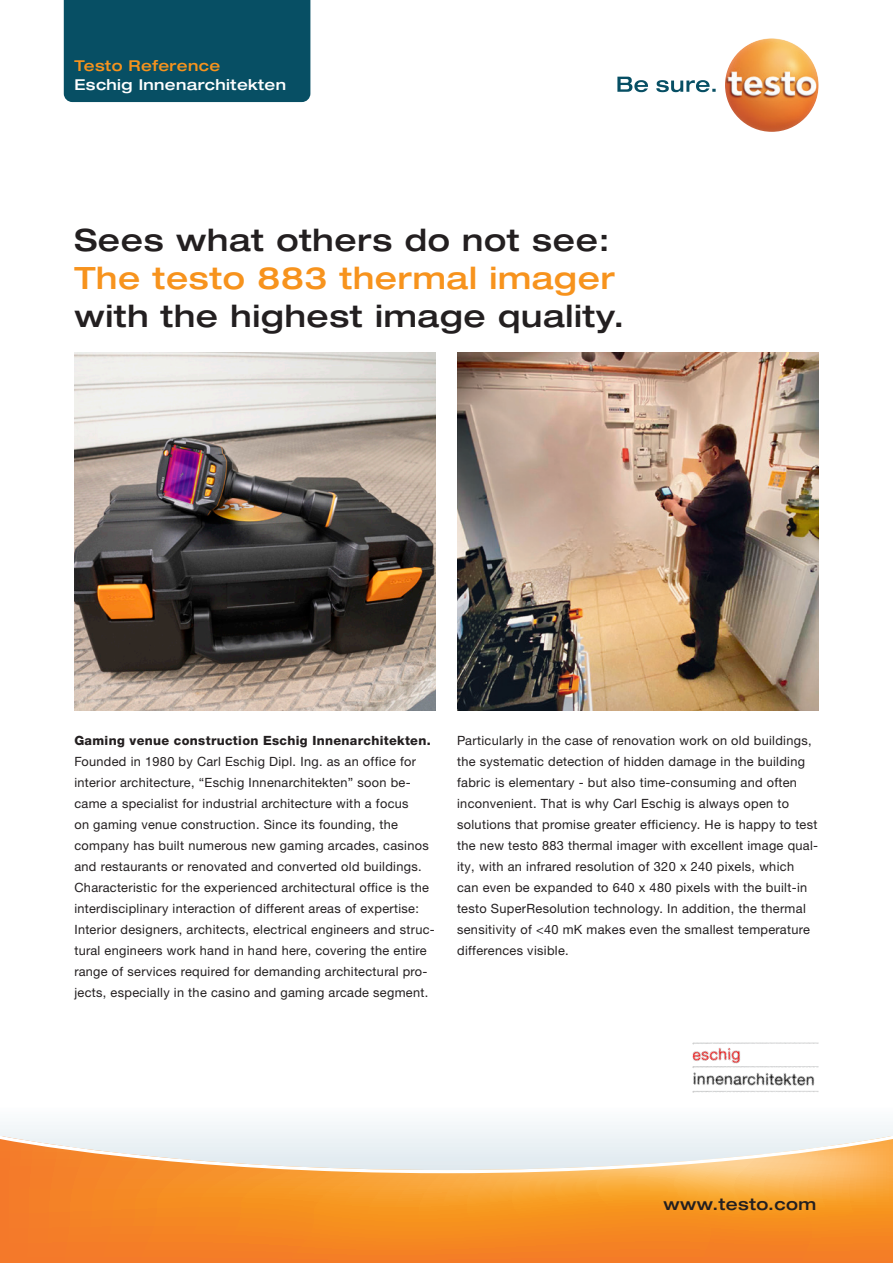
<style>
.page{position:relative;width:893px;height:1263px;background:#fff}
.page>*{position:absolute;margin:0;border:0;box-sizing:border-box;transform-origin:0 0}
.t1{font:500 expanded 30.75px "Helvetica Neue LTW1 G";letter-spacing:.025em;color:#231f20}
.t2{font:500 expanded 30.75px "Helvetica Neue LTW1 G";letter-spacing:.025em;color:#f7931d}
.t3{font:500 expanded 16.5px "Helvetica Neue LTW1 G";letter-spacing:.025em;color:#231f20}
.t4{font:500 expanded 15px "Helvetica Neue LTW1 G";letter-spacing:.025em;color:#fff}
.t5{font:500 expanded 15px "Helvetica Neue LTW1 G";letter-spacing:.025em;color:#f7931d}
.t6{font:12.75px/21px "Helvetica Neue LTW1 G";letter-spacing:.025em;color:#231f20}
.t7{font:800 12.75px "Helvetica Neue LTW1 G";letter-spacing:.025em;color:#231f20}
</style>
<div class="page">
<div style="left:0;top:1106px;width:893px;height:99px;background:#f6f9fb"></div>
<svg style="left:0;top:1136px;width:893px;height:127px;background:#f3a556"></svg>
<div style="left:64px;top:0;width:246px;height:102px;background:#074f64"></div>
<img style="left:74px;top:353px;width:362px;height:357px">
<img style="left:457px;top:353px;width:362px;height:357px">
<svg style="left:617px;top:77px;width:99px;height:15px"></svg>
<img style="left:725px;top:38px;width:94px;height:94px;border-radius:47px">
<img style="left:692px;top:1048px;width:48px;height:16px">
<img style="left:693px;top:1072px;width:122px;height:14px">
<img style="left:692px;top:1042px;width:127px;height:2px">
<img style="left:692px;top:1066px;width:127px;height:2px">
<img style="left:692px;top:1091px;width:127px;height:2px">
<p class="t5" style="left:74px;top:56px;width:147px">Testo Reference</p>
<p class="t4" style="left:74px;top:75px;width:213px">Eschig Innenarchitekten</p>
<h1 class="t1" style="left:74px;top:221px;width:537px">Sees what others do not see:</h1>
<h1 class="t2" style="left:74px;top:259px;width:542px">The testo 883 thermal imager</h1>
<h1 class="t1" style="left:74px;top:297px;width:551px">with the highest image quality.</h1>
<p class="t7" style="left:74px;top:733px;width:358px">Gaming venue construction Eschig Innenarchitekten.</p>
<p class="t6" style="left:74px;top:751px;width:362px">Founded in 1980 by Carl Eschig Dipl. Ing. as an office for interior architecture, “Eschig Innenarchitekten” soon be&shy;came a specialist for industrial architecture with a focus<br>on gaming venue construction. Since its founding, the company has built numerous new gaming arcades, casinos and restaurants or renovated and converted old buildings.<br>Characteristic for the experienced architectural office is the interdisciplinary interaction of different areas of expertise:<br>Interior designers, architects, electrical engineers and struc&shy;tural engineers work hand in hand here, covering the entire range of services required for demanding architectural pro&shy;jects, especially in the casino and gaming arcade segment.</p>
<p class="t6" style="left:457px;top:730px;width:363px">Particularly in the case of renovation work on old buildings, the systematic detection of hidden damage in the building fabric is elementary - but also time-consuming and often inconvenient. That is why Carl Eschig is always open to solutions that promise greater efficiency. He is happy to test the new testo 883 thermal imager with excellent image qual&shy;ity, with an infrared resolution of 320 x 240 pixels, which can even be expanded to 640 x 480 pixels with the built-in testo SuperResolution technology. In addition, the thermal sensitivity of &lt;40 mK makes even the smallest temperature differences visible.</p>
<p class="t3" style="left:664px;top:1193px;width:154px">www.testo.com</p>
</div>
